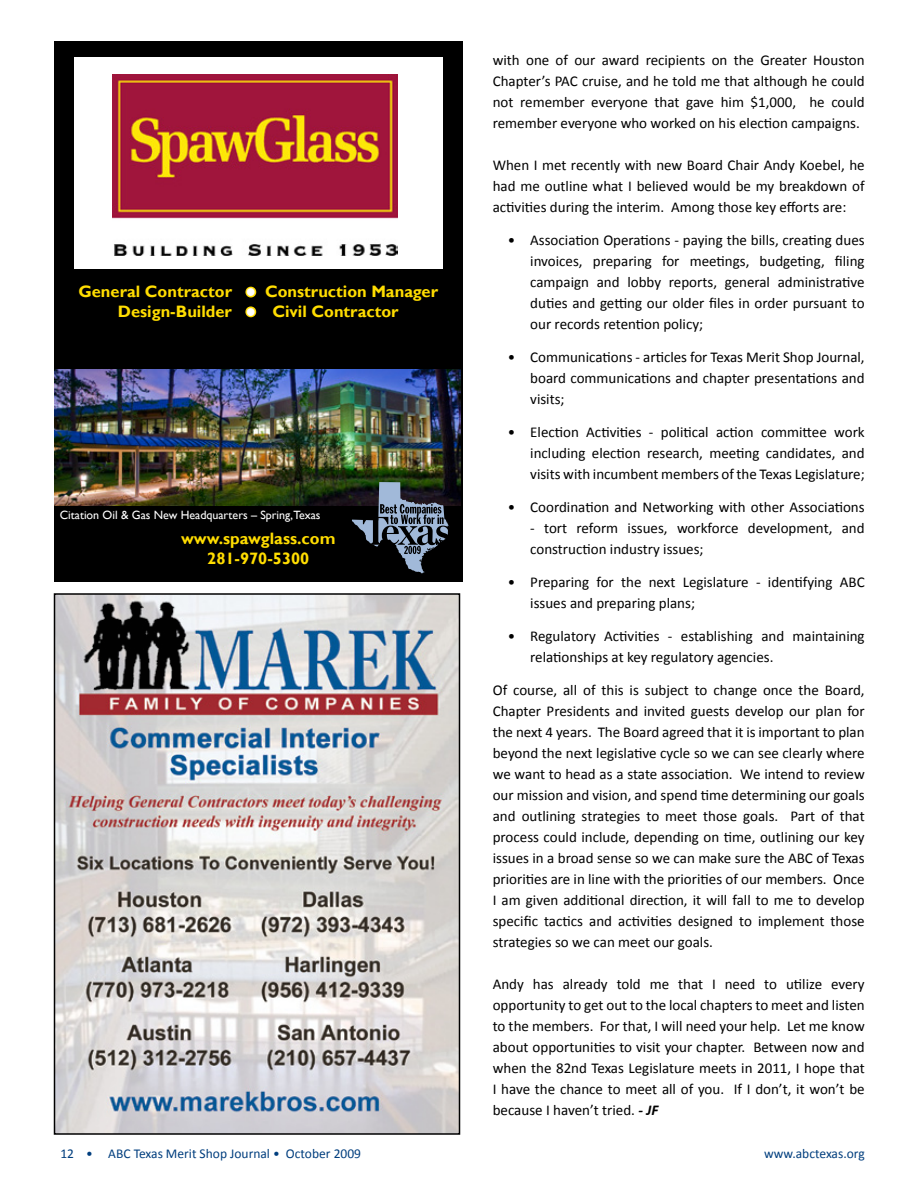
<style>
.page{position:relative;width:918px;height:1188px;background:#fff}
.page>*{position:absolute;margin:0;border:0;box-sizing:border-box;transform-origin:0 0}
.t1{font:700 16.5px/19.8px "Gill Sans";color:#fd0;text-align:center}
.t2{font:15px/21px "Calibri";color:#000;text-align:justify}
.t3{font:13.5px "Calibri";color:#003e7e}
.t4{font:12px "Gill Sans";color:#fff}
.s1{color:#fff}
.s2{font-weight:700;font-style:italic}
</style>
<div class="page">
<div style="left:54px;top:41px;width:408px;height:540px;background:#000"></div>
<div style="left:74px;top:58px;width:368px;height:211px;background:#fff"></div>
<img style="left:112px;top:74px;width:285px;height:181px">
<svg style="left:245px;top:286px;width:12px;height:32px"></svg>
<img style="left:54px;top:369px;width:407px;height:136px">
<svg style="left:352px;top:482px;width:98px;height:91px"></svg>
<img style="left:57px;top:596px;width:400px;height:536px">
<div style="left:54px;top:593px;width:406px;height:542px;border:2px solid #000"></div>
<p class="t1" style="left:78px;top:282px;width:361px">General Contractor <span class="s1">●</span> Construction Manager<br>Design-Builder <span class="s1">●</span> Civil Contractor</p>
<p class="t4" style="left:60px;top:508px;width:262px">Citation Oil &amp; Gas New Headquarters – Spring,Texas</p>
<p class="t1" style="left:181px;top:530px;width:156px">www.spawglass.com<br>281-970-5300</p>
<p class="t2" style="left:493px;top:49px;width:373px">with one of our award recipients on the Greater Houston Chapter’s PAC cruise, and he told me that although he could not remember everyone that gave him $1,000, he could remember everyone who worked on his election campaigns.</p>
<p class="t2" style="left:493px;top:154px;width:374px">When I met recently with new Board Chair Andy Koebel, he had me outline what I believed would be my breakdown of activities during the interim. Among those key efforts are:</p>
<p class="t2" style="left:530px;top:229px;width:336px;text-indent:-22px">• Association Operations - paying the bills, creating dues invoices, preparing for meetings, budgeting, filing campaign and lobby reports, general administrative duties and getting our older files in order pursuant to our records retention policy;</p>
<p class="t2" style="left:530px;top:346px;width:336px;text-indent:-22px">• Communications - articles for Texas Merit Shop Journal, board communications and chapter presentations and visits;</p>
<p class="t2" style="left:530px;top:421px;width:336px;text-indent:-22px">• E lection Activities - political action committee work including election research, meeting candidates, and visits with incumbent members of the Texas Legislature;</p>
<p class="t2" style="left:508px;top:496px;width:358px">• Coordination and Networking with other Associations</p>
<p class="t2" style="left:530px;top:517px;width:336px">- tort reform issues, workforce development, and construction industry issues;</p>
<p class="t2" style="left:530px;top:571px;width:336px;text-indent:-22px">• Preparing for the next Legislature - identifying ABC issues and preparing plans;</p>
<p class="t2" style="left:530px;top:625px;width:336px;text-indent:-22px">• Regulatory Activities - establishing and maintaining relationships at key regulatory agencies.</p>
<p class="t2" style="left:493px;top:679px;width:374px">Of course, all of this is subject to change once the Board, Chapter Presidents and invited guests develop our plan for the next 4 years. The Board agreed that it is important to plan beyond the next legislative cycle so we can see clearly where we want to head as a state association. We intend to review our mission and vision, and spend time determining our goals and outlining strategies to meet those goals. Part of that process could include, depending on time, outlining our key issues in a broad sense so we can make sure the ABC of Texas priorities are in line with the priorities of our members. Once I am given additional direction, it will fall to me to develop specific tactics and activities designed to implement those strategies so we can meet our goals.</p>
<p class="t2" style="left:493px;top:973px;width:373px">Andy has already told me that I need to utilize every opportunity to get out to the local chapters to meet and listen to the members. For that, I will need your help. Let me know about opportunities to visit your chapter. Between now and when the 82nd Texas Legislature meets in 2011, I hope that I have the chance to meet all of you. If I don’t, it won’t be because I haven’t tried. <span class="s2">- JF</span></p>
<p class="t3" style="left:60px;top:1145px;width:302px">12 • ABC Texas Merit Shop Journal • October 2009</p>
<p class="t3" style="left:764px;top:1145px;width:102px">www.abctexas.org</p>
</div>
